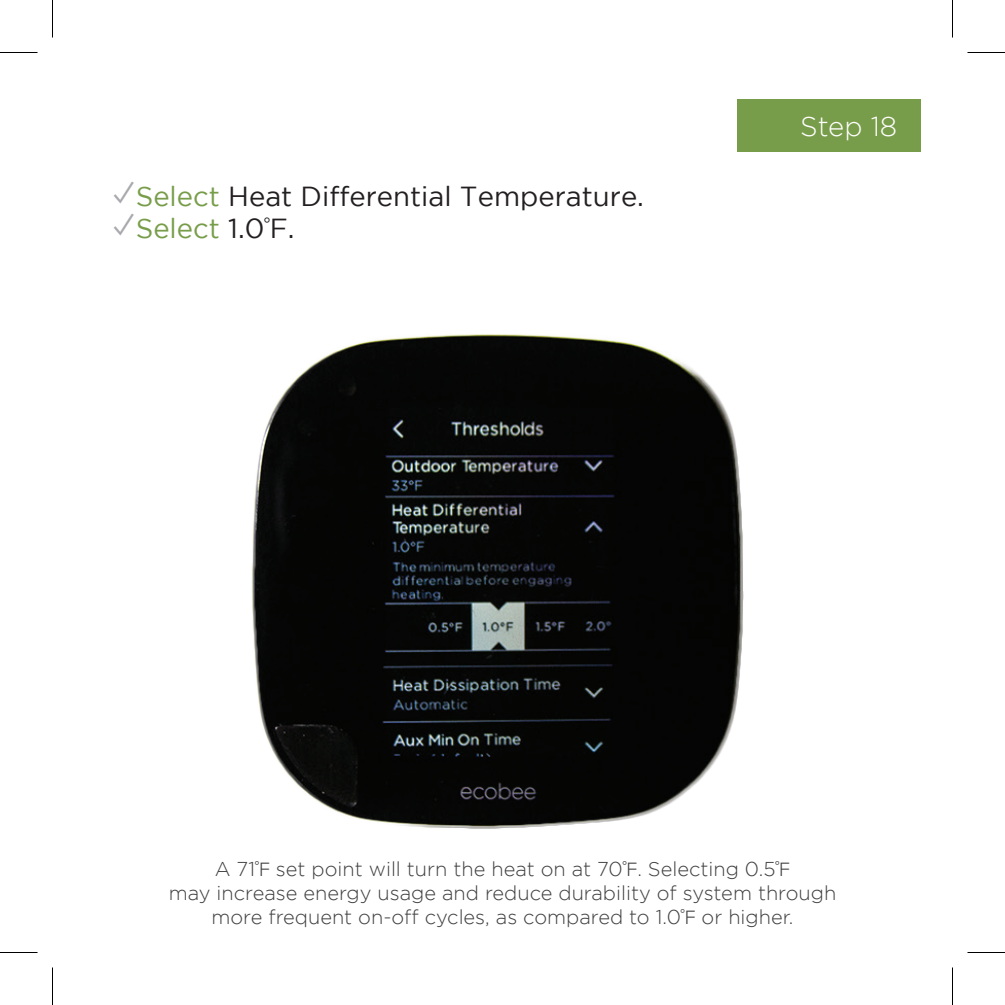
<style>
.page{position:relative;width:1005px;height:1005px;background:#fff}
.page>*{position:absolute;margin:0;border:0;box-sizing:border-box;transform-origin:0 0}
.t1{font:27.5px "Gotham";color:#231f20}
.t2{font:27.5px "Gotham";color:#789d4a}
.t3{font:300 27.5px "Gotham";letter-spacing:-.005em;color:#fff}
.t4{font:300 20px/24px "Gotham";color:#3e3e3f;text-align:center}
.s1{font-family:"Apple Gothic";font-size:40px;color:#a8a9ad}
.s2{color:#789d4a}
.s3{color:#231f20}
.s4{font-family:"Proxima Nova";font-weight:300;color:#231f20}
.s5{font-family:"Proxima Nova"}
</style>
<div class="page">
<div style="left:737px;top:99px;width:184px;height:53px;background:#789d4a"></div>
<img style="left:252px;top:334px;width:492px;height:495px">
<hr style="left:0;top:52px;width:38px;height:1px;background:#000">
<hr style="left:968px;top:52px;width:37px;height:1px;background:#000">
<hr style="left:0;top:952px;width:38px;height:1px;background:#000">
<hr style="left:968px;top:952px;width:37px;height:1px;background:#000">
<hr style="left:52px;top:0;width:1px;height:38px;background:#000">
<hr style="left:52px;top:968px;width:1px;height:37px;background:#000">
<hr style="left:952px;top:0;width:1px;height:38px;background:#000">
<hr style="left:952px;top:968px;width:1px;height:37px;background:#000">
<h1 class="t1" style="left:112px;top:181px;width:533px"><span class="s1">✓</span><span class="s2">Select</span> Heat Differential Temperature.</h1>
<h1 class="t2" style="left:112px;top:213px;width:183px"><span class="s1">✓</span>Select <span class="s3">1.0</span><span class="s4">˚</span><span class="s3">F.</span></h1>
<h1 class="t3" style="left:800px;top:111px;width:99px">Step 18</h1>
<p class="t4" style="left:169px;top:857px;width:669px">A 71<span class="s5">˚F</span> set point will turn the heat on at 70<span class="s5">˚F</span>. Selecting 0.5<span class="s5">˚F<br></span>may increase energy usage and reduce durability of system through more frequent on-off cycles, as compared to 1.0<span class="s5">˚F</span> or higher.</p>
</div>
